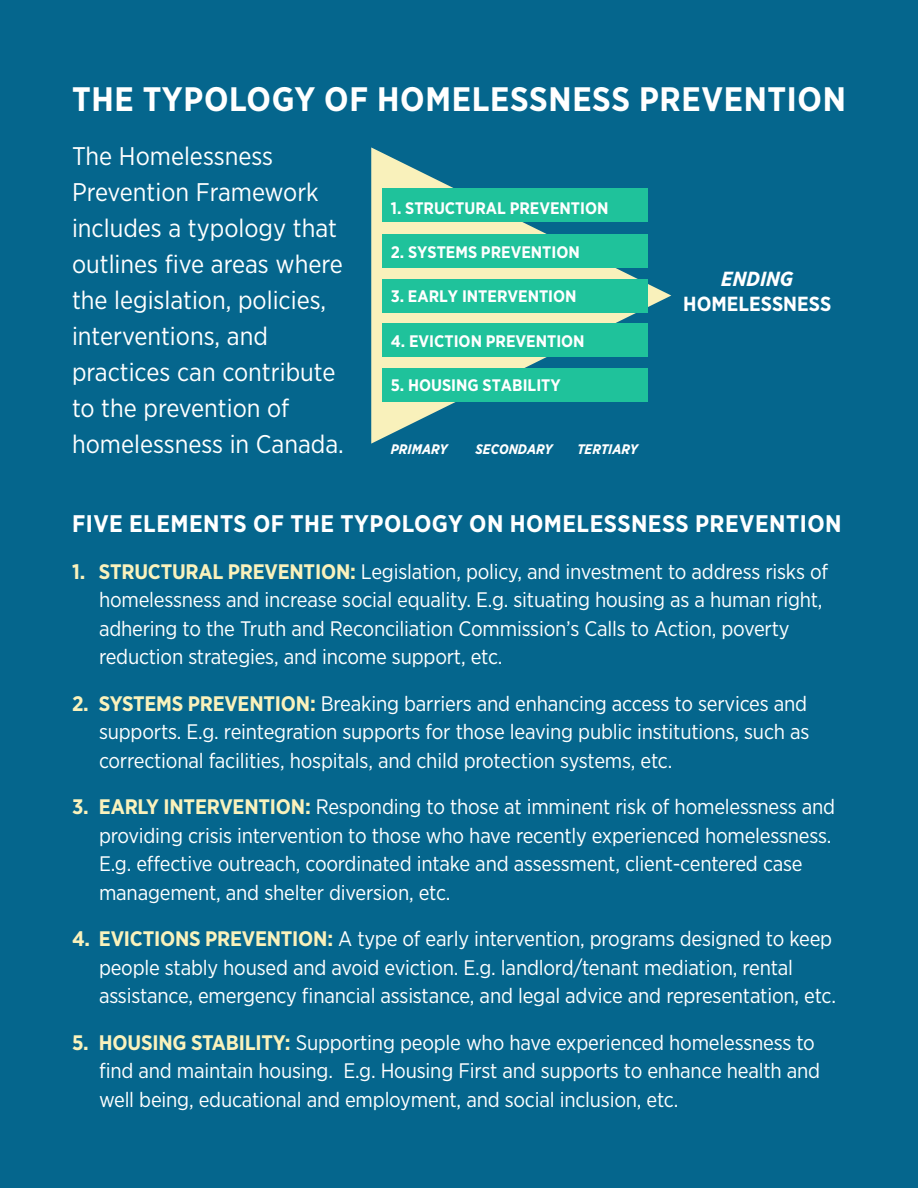
<style>
.page{position:relative;width:918px;height:1188px;background:#05668d}
.page>*{position:absolute;margin:0;border:0;box-sizing:border-box;transform-origin:0 0}
.t1{font:700 33.9px "Gotham Narrow";letter-spacing:.02em;color:#fff}
.t2{font:25.5px/36px "Gotham Narrow";color:#fff}
.t3{font:700 24px "Gotham Narrow";letter-spacing:.02em;color:#fff}
.t4{font:21px/28.5px "Gotham Narrow";letter-spacing:-.01em;color:#fff}
.t5{font:700 20.4px "Gotham Narrow";color:#fff}
.t6{font:italic 700 20.4px "Gotham Narrow";color:#fff}
.t7{font:700 16.65px "Gotham Narrow";color:#fff}
.t8{font:italic 700 13.8px "Gotham Narrow";color:#fff}
.s1{font-weight:700;color:#faf2bc}
</style>
<div class="page">
<svg style="left:371px;top:147px;width:300px;height:297px"></svg>
<div style="left:382px;top:189px;width:266px;height:33px;background:#1fc29b"></div>
<div style="left:382px;top:234px;width:266px;height:34px;background:#1fc29b"></div>
<div style="left:382px;top:279px;width:266px;height:34px;background:#1fc29b"></div>
<div style="left:382px;top:323px;width:266px;height:33px;background:#1fc29b"></div>
<div style="left:382px;top:369px;width:266px;height:33px;background:#1fc29b"></div>
<h1 class="t1" style="left:72px;top:77px;width:775px">THE TYPOLOGY OF HOMELESSNESS PREVENTION</h1>
<p class="t2" style="left:72px;top:138px;width:273px">The Homelessness<br>Prevention Framework includes a typology that outlines five areas where the legislation, policies, interventions, and practices can contribute to the prevention of homelessness in Canada.</p>
<p class="t7" style="left:391px;top:197px;width:219px">1. STRUCTURAL PREVENTION</p>
<p class="t7" style="left:391px;top:241px;width:191px">2. SYSTEMS PREVENTION</p>
<p class="t7" style="left:391px;top:286px;width:187px">3. EARLY INTERVENTION</p>
<p class="t7" style="left:391px;top:330px;width:195px">4. EVICTION PREVENTION</p>
<p class="t7" style="left:391px;top:374px;width:171px">5. HOUSING STABILITY</p>
<p class="t6" style="left:721px;top:266px;width:74px">ENDING</p>
<p class="t5" style="left:683px;top:290px;width:149px">HOMELESSNESS</p>
<p class="t8" style="left:391px;top:440px;width:58px">PRIMARY</p>
<p class="t8" style="left:475px;top:440px;width:79px">SECONDARY</p>
<p class="t8" style="left:577px;top:440px;width:62px">TERTIARY</p>
<p class="t3" style="left:72px;top:508px;width:771px">FIVE ELEMENTS OF THE TYPOLOGY ON HOMELESSNESS PREVENTION</p>
<p class="t4" style="left:99px;top:557px;width:731px;text-indent:-27px"><span class="s1">1. STRUCTURAL PREVENTION:</span> Legislation, policy, and investment to address risks of homelessness and increase social equality. E.g. situating housing as a human right, adhering to the Truth and Reconciliation Commission’s Calls to Action, poverty reduction strategies, and income support, etc.</p>
<p class="t4" style="left:99px;top:689px;width:712px;text-align:justify;text-indent:-27px"><span class="s1">2. SYSTEMS PREVENTION:</span> Breaking barriers and enhancing access to services and supports. E.g. reintegration supports for those leaving public institutions, such as correctional facilities, hospitals, and child protection systems, etc.</p>
<p class="t4" style="left:99px;top:792px;width:738px;text-indent:-27px"><span class="s1">3. EARLY INTERVENTION:</span> Responding to those at imminent risk of homelessness and providing crisis intervention to those who have recently experienced homelessness.<br>E.g. effective outreach, coordinated intake and assessment, client-centered case management, and shelter diversion, etc.</p>
<p class="t4" style="left:99px;top:924px;width:739px;text-indent:-27px"><span class="s1">4. EVICTIONS PREVENTION:</span> A type of early intervention, programs designed to keep people stably housed and avoid eviction. E.g. landlord/tenant mediation, rental assistance, emergency financial assistance, and legal advice and representation, etc.</p>
<p class="t4" style="left:99px;top:1028px;width:723px;text-indent:-27px"><span class="s1">5. HOUSING STABILITY:</span> Supporting people who have experienced homelessness to find and maintain housing. E.g. Housing First and supports to enhance health and well being, educational and employment, and social inclusion, etc.</p>
</div>
